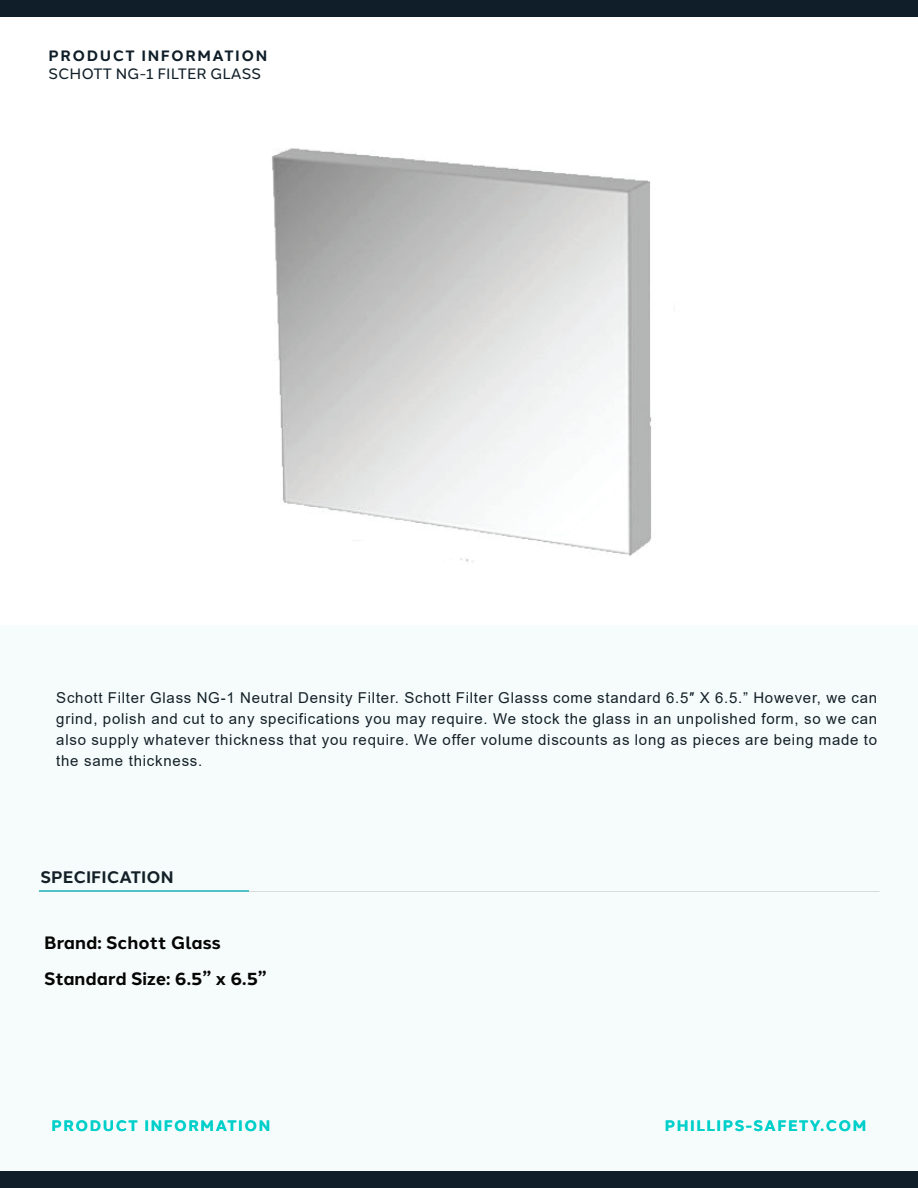
<style>
.page{position:relative;width:918px;height:1188px;background:#fff}
.page>*{position:absolute;margin:0;border:0;box-sizing:border-box;transform-origin:0 0}
.t1{font:700 17.85px/35.8px "Halcom";color:#050504}
.t2{font:700 16.65px "Halcom";color:#142028}
.t3{font:15px/21px "Arial";letter-spacing:.05em;color:#142028;text-align:justify}
.t4{font:700 15px "Halcom";letter-spacing:.1em;color:#00cfca}
.t5{font:15px "Halcom";color:#0f1e28}
.t6{font:700 15px "Halcom";letter-spacing:.1em;color:#0f1e28}
</style>
<div class="page">
<div style="left:0;top:625px;width:918px;height:563px;background:#f6fcfc"></div>
<hr style="left:39px;top:890px;width:209px;height:2px;background:#50c2c5">
<div style="left:0;top:1171px;width:918px;height:17px;background:#0f1e28"></div>
<div style="left:0;top:0;width:918px;height:17px;background:#0f1e28"></div>
<img style="left:272px;top:148px;width:380px;height:415px">
<p class="t6" style="left:49px;top:44px;width:220px">PRODUCT INFORMATION</p>
<p class="t5" style="left:49px;top:62px;width:214px">SCHOTT NG-1 FILTER GLASS</p>
<p class="t3" style="left:56px;top:687px;width:822px">Schott Filter Glass NG-1 Neutral Density Filter. Schott Filter Glasss come standard 6.5″ X 6.5.” However, we can grind, polish and cut to any specifications you may require. We stock the glass in an unpolished form, so we can also supply whatever thickness that you require. We offer volume discounts as long as pieces are being made to the same thickness.</p>
<p class="t2" style="left:41px;top:864px;width:134px">SPECIFICATION</p>
<p class="t1" style="left:44px;top:924px;width:224px">Brand: Schott Glass<br>Standard Size: 6.5” x 6.5”</p>
<p class="t4" style="left:52px;top:1114px;width:220px">PRODUCT INFORMATION</p>
<p class="t4" style="left:665px;top:1114px;width:203px">PHILLIPS-SAFETY.COM</p>
</div>
